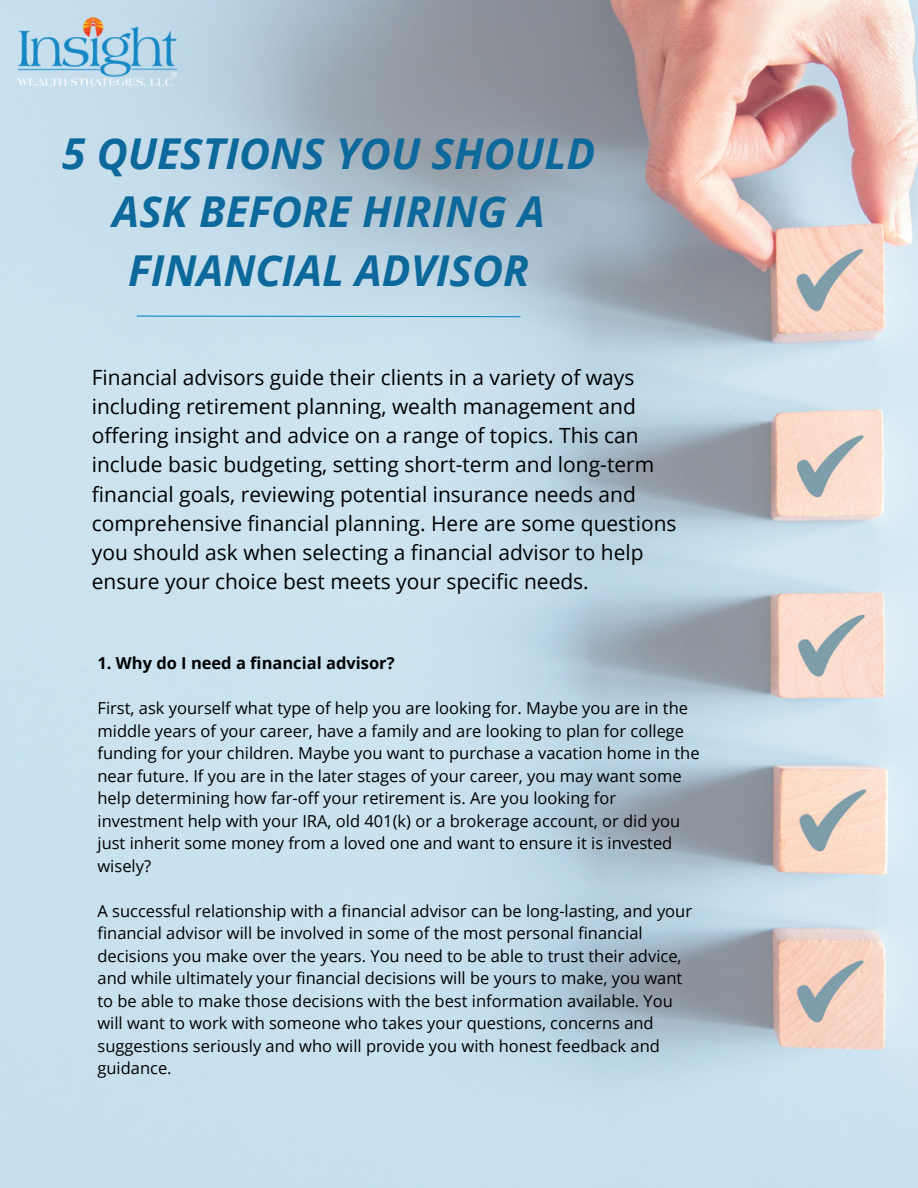
<style>
.page{position:relative;width:918px;height:1188px;background:#fff}
.page>*{position:absolute;margin:0;border:0;box-sizing:border-box;transform-origin:0 0}
.t1{font:italic 700 42.6px/58.5px "Open Sans";color:#0d699b;text-align:center}
.t2{font:21px/29.2px "Open Sans";color:#000}
.t3{font:16.5px/22.5px "Open Sans";color:#000}
.t4{font:700 16.5px "Open Sans";color:#000}
</style>
<div class="page">
<img style="left:0;top:0;width:918px;height:1188px">
<img style="left:18px;top:18px;width:159px;height:68px">
<svg style="left:136px;top:315px;width:386px;height:3px"></svg>
<h1 class="t1" style="left:62px;top:123px;width:535px">5 QUESTIONS YOU SHOULD<br>ASK BEFORE HIRING A<br>FINANCIAL ADVISOR</h1>
<p class="t2" style="left:92px;top:362px;width:586px">Financial advisors guide their clients in a variety of ways including retirement planning, wealth management and offering insight and advice on a range of topics. This can include basic budgeting, setting short-term and long-term financial goals, reviewing potential insurance needs and comprehensive financial planning. Here are some questions you should ask when selecting a financial advisor to help ensure your choice best meets your specific needs.</p>
<p class="t4" style="left:97px;top:652px;width:299px">1. Why do I need a financial advisor?</p>
<p class="t3" style="left:97px;top:697px;width:604px">First, ask yourself what type of help you are looking for. Maybe you are in the middle years of your career, have a family and are looking to plan for college funding for your children. Maybe you want to purchase a vacation home in the near future. If you are in the later stages of your career, you may want some help determining how far-off your retirement is. Are you looking for investment help with your IRA, old 401(k) or a brokerage account, or did you just inherit some money from a loved one and want to ensure it is invested wisely?</p>
<p class="t3" style="left:97px;top:899px;width:596px">A successful relationship with a financial advisor can be long-lasting, and your financial advisor will be involved in some of the most personal financial decisions you make over the years. You need to be able to trust their advice, and while ultimately your financial decisions will be yours to make, you want to be able to make those decisions with the best information available. You will want to work with someone who takes your questions, concerns and suggestions seriously and who will provide you with honest feedback and guidance.</p>
</div>
